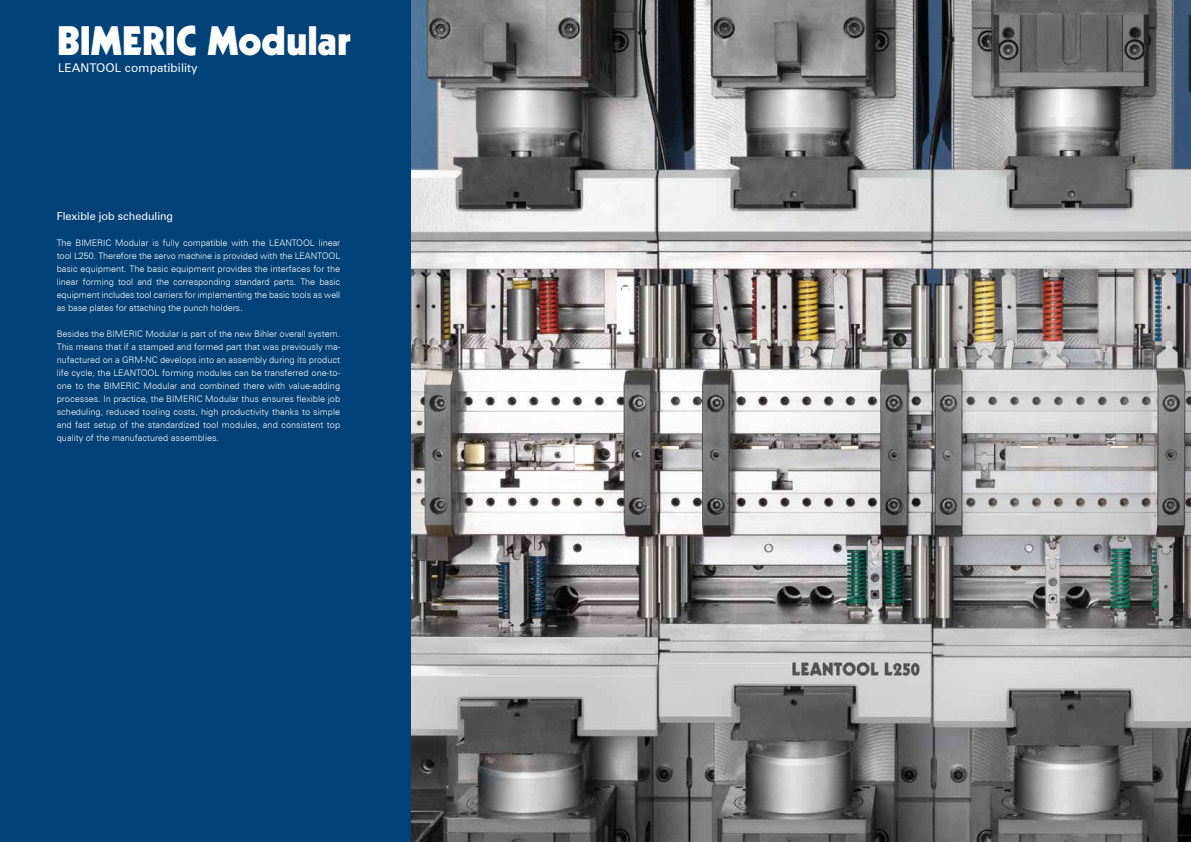
<style>
.page{position:relative;width:1191px;height:842px;background:#fff}
.page>*{position:absolute;margin:0;border:0;box-sizing:border-box;transform-origin:0 0}
.t1{font:900 40px "Kabel";color:#fff}
.t2{font:12px "Zurich BT";letter-spacing:.01em;color:#fff}
.t3{font:11px "Zurich BT";color:#fff}
.t4{font:300 9px/13px "Zurich BT";letter-spacing:-.005em;color:#fff;text-align:justify}
</style>
<div class="page">
<div style="left:0;top:0;width:411px;height:842px;background:#004177"></div>
<img style="left:411px;top:0;width:780px;height:842px">
<h1 class="t1" style="left:57px;top:15px;width:296px">BIMERIC Modular</h1>
<h2 class="t2" style="left:58px;top:60px;width:141px">LEANTOOL compatibility</h2>
<p class="t3" style="left:57px;top:210px;width:118px">Flexible job scheduling</p>
<p class="t4" style="left:57px;top:237px;width:285px">The BIMERIC Modular is fully compatible with the LEANTOOL linear tool L250. Therefore the servo machine is provided with the LEANTOOL basic equipment. The basic equipment provides the interfaces for the linear forming tool and the corresponding standard parts. The basic equipment includes tool carriers for implementing the basic tools as well as base plates for attaching the punch holders.</p>
<p class="t4" style="left:57px;top:328px;width:285px">Besides the BIMERIC Modular is part of the new Bihler overall system.<br>This means that if a stamped and formed part that was previously ma&shy;nufactured on a GRM-NC develops into an assembly during its product life cycle, the LEANTOOL forming modules can be transferred one-to&shy;one to the BIMERIC Modular and combined there with value-adding processes. In practice, the BIMERIC Modular thus ensures flexible job scheduling, reduced tooling costs, high productivity thanks to simple and fast setup of the standardized tool modules, and consistent top quality of the manufactured assemblies.</p>
</div>
